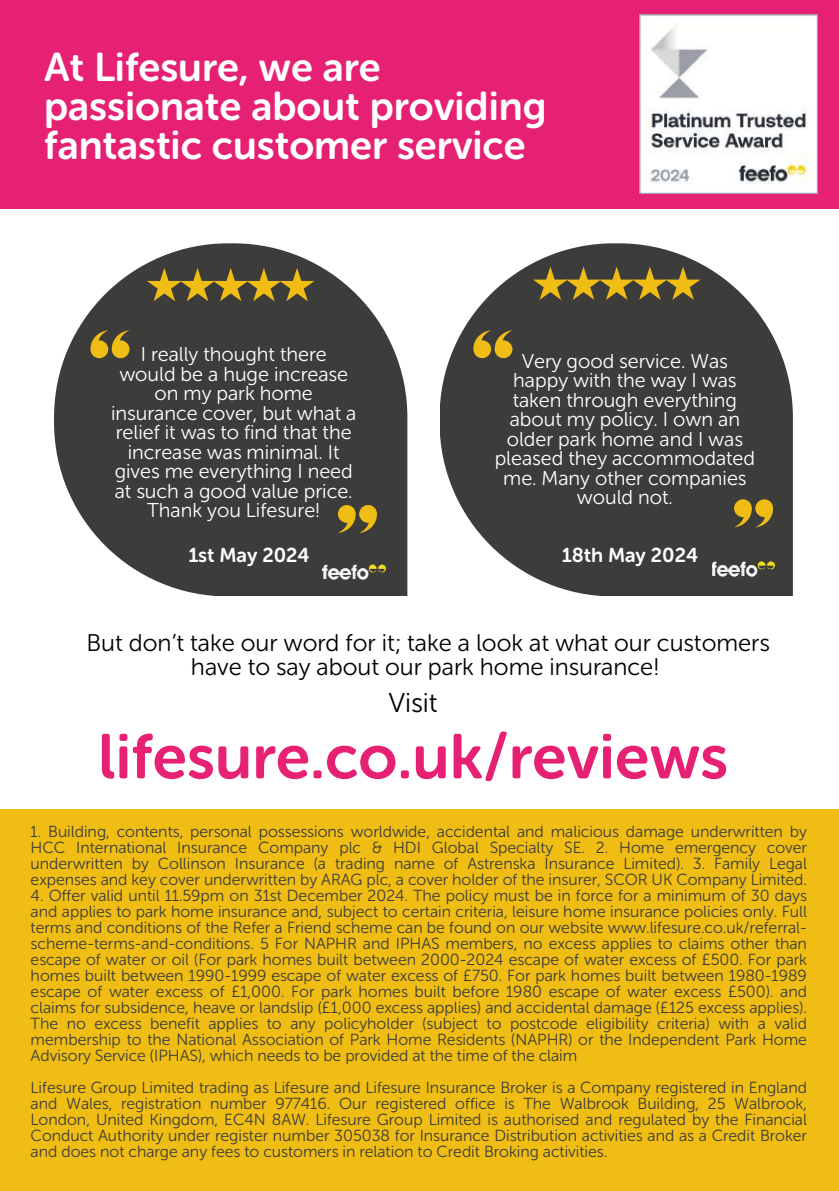
<style>
.page{position:relative;width:839px;height:1191px;background:#fff}
.page>*{position:absolute;margin:0;border:0;box-sizing:border-box;transform-origin:0 0}
.t1{font:62.8px "Museo Sans Rounded 700";color:#e62174}
.t2{font:40px/39px "Museo Sans Rounded 700";color:#fff}
.t3{font:27.2px "Museo Sans Rounded 300";color:#000}
.t4{font:24px/24px "Museo Sans Rounded 300";color:#000;text-align:center}
.t5{font:20px/19.6px "Museo Sans Rounded 300";color:#fff;text-align:center}
.t6{font:20px "Museo Sans Rounded 700";color:#fff}
.t7{font:16px/16px "Museo Sans Rounded 300";color:#3c3c3b;text-align:justify}
.s1{color:#e72174}
</style>
<div class="page">
<div style="left:0;top:809px;width:838px;height:382px;background:#efbd14"></div>
<div style="left:0;top:0;width:838px;height:209px;background:#e62174"></div>
<svg style="left:440px;top:243px;width:352px;height:353px;fill:#3c3c3b"></svg>
<svg style="left:55px;top:243px;width:352px;height:353px;fill:#3c3c3b"></svg>
<img style="left:322px;top:565px;width:63px;height:15px">
<svg style="left:147px;top:268px;width:167px;height:33px;background:#79672d"></svg>
<img style="left:639px;top:15px;width:178px;height:178px">
<svg style="left:533px;top:267px;width:167px;height:33px;background:#79672d"></svg>
<svg style="left:91px;top:330px;width:39px;height:28px"></svg>
<svg style="left:337px;top:505px;width:39px;height:28px"></svg>
<svg style="left:474px;top:330px;width:39px;height:28px"></svg>
<svg style="left:733px;top:499px;width:39px;height:28px"></svg>
<img style="left:712px;top:562px;width:62px;height:15px">
<h2 class="t2" style="left:44px;top:48px;width:504px">At Lifesure, we are passionate about providing fantastic customer service</h2>
<p class="t5" style="left:111px;top:345px;width:247px">I really thought there would be a huge increase on my park home insurance cover, but what a relief it was to find that the increase was minimal. It gives me everything I need at such a good value price.<br>Thank you Lifesure!</p>
<p class="t5" style="left:494px;top:351px;width:262px">Very good service. Was happy with the way I was taken through everything about my policy. I own an older park home and I was pleased they accommodated me. Many other companies would not.</p>
<p class="t6" style="left:188px;top:543px;width:123px">1st May 2024</p>
<p class="t6" style="left:562px;top:543px;width:138px">18th May 2024</p>
<h3 class="t4" style="left:87px;top:631px;width:684px">But don’t take our word for it; take a look at what our customers have to say about our park home insurance!</h3>
<h3 class="t3" style="left:388px;top:687px;width:51px">Visit</h3>
<h1 class="t1" style="left:98px;top:719px;width:631px"><span class="s1">lifesure</span>.co.uk/reviews</h1>
<p class="t7" style="left:31px;top:824px;width:777px">1. Building, contents, personal possessions worldwide, accidental and malicious damage underwritten by HCC International Insurance Company plc &amp; HDI Global Specialty SE. 2. Home emergency cover underwritten by Collinson Insurance (a trading name of Astrenska Insurance Limited). 3. Family Legal expenses and key cover underwritten by ARAG plc, a cover holder of the insurer, SCOR UK Company Limited.</p>
<p class="t7" style="left:31px;top:888px;width:777px">4. Offer valid until 11.59pm on 31st December 2024. The policy must be in force for a minimum of 30 days and applies to park home insurance and, subject to certain criteria, leisure home insurance policies only. Full terms and conditions of the Refer a Friend scheme can be found on our website www.lifesure.co.uk/referral&shy;scheme-terms-and-conditions. 5 For NAPHR and IPHAS members, no excess applies to claims other than escape of water or oil (For park homes built between 2000-2024 escape of water excess of £500. For park homes built between 1990-1999 escape of water excess of £750. For park homes built between 1980-1989 escape of water excess of £1,000. For park homes built before 1980 escape of water excess £500). and claims for subsidence, heave or landslip (£1,000 excess applies) and accidental damage (£125 excess applies).<br>The no excess benefit applies to any policyholder (subject to postcode eligibility criteria) with a valid membership to the National Association of Park Home Residents (NAPHR) or the Independent Park Home Advisory Service (IPHAS), which needs to be provided at the time of the claim</p>
<p class="t7" style="left:31px;top:1080px;width:777px">Lifesure Group Limited trading as Lifesure and Lifesure Insurance Broker is a Company registered in England and Wales, registration number 977416. Our registered office is The Walbrook Building, 25 Walbrook, London, United Kingdom, EC4N 8AW. Lifesure Group Limited is authorised and regulated by the Financial Conduct Authority under register number 305038 for Insurance Distribution activities and as a Credit Broker and does not charge any fees to customers in relation to Credit Broking activities.</p>
</div>
